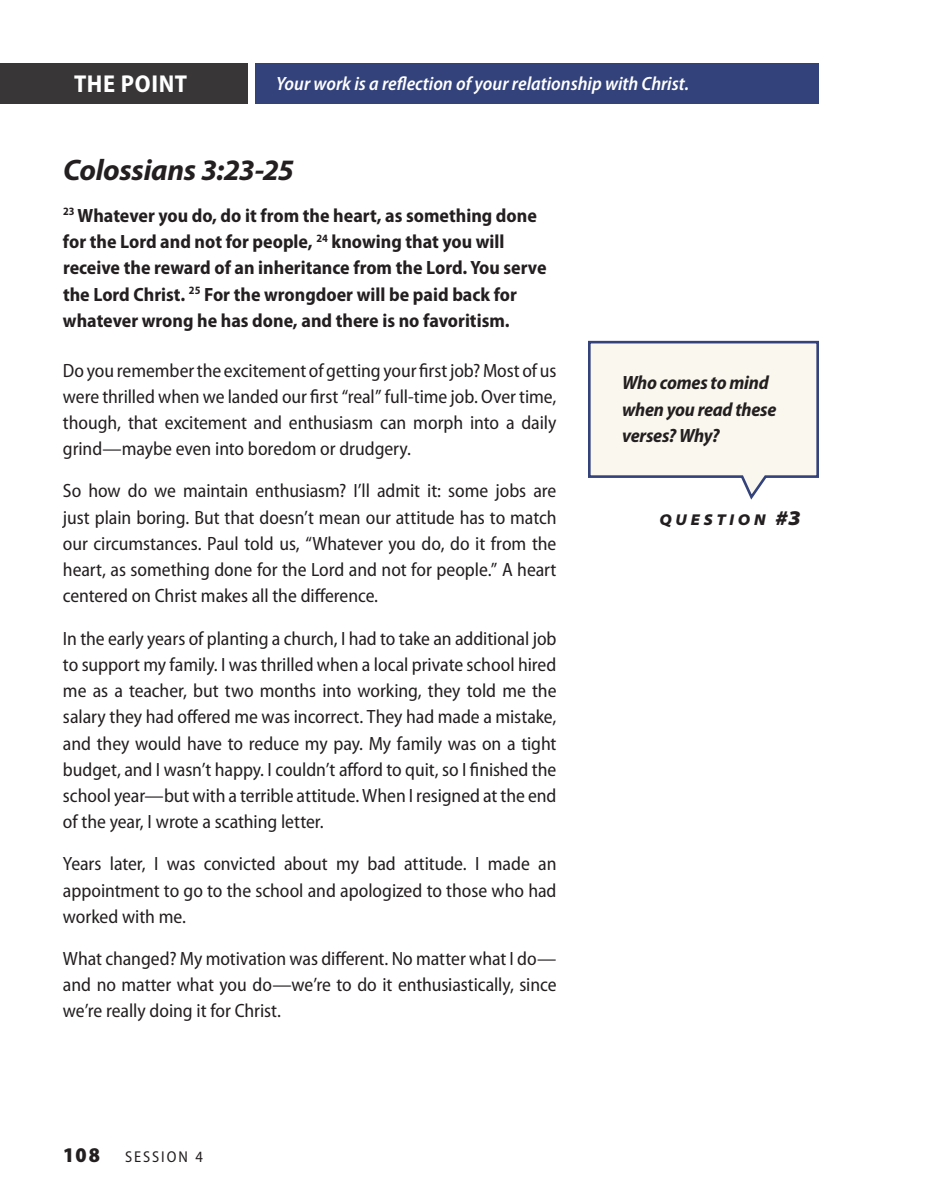
<style>
.page{position:relative;width:945px;height:1197px;background:#fff}
.page>*{position:absolute;margin:0;border:0;box-sizing:border-box;transform-origin:0 0}
.t1{font:italic 700 29.75px "Myriad Pro";letter-spacing:-.01em;color:#231f20}
.t2{font:700 semi-condensed 24.5px "Myriad Pro";letter-spacing:.025em;color:#fff}
.t3{font:900 semi-condensed 21px "Myriad Pro";color:#231f20}
.t4{font:semi-condensed 19.25px/26.2px "Myriad Pro";letter-spacing:-.005em;color:#231f20;text-align:justify}
.t5{font:700 semi-condensed 19.25px/26.2px "Myriad Pro";color:#231f20}
.t6{font:italic 600 semi-condensed 19.25px "Myriad Pro";color:#fff}
.t7{font:italic 700 semi-condensed 19.25px/26.2px "Myriad Pro";letter-spacing:-.015em;color:#231f20}
.t8{font:italic 900 semi-expanded 15.75px "Myriad Pro";letter-spacing:.235em;color:#231f20}
.t9{font:semi-condensed 15.75px "Myriad Pro";letter-spacing:.12em;color:#231f20}
.s1{font-size:21px}
</style>
<div class="page">
<div style="left:0;top:63px;width:248px;height:40px;background:#383637"></div>
<div style="left:255px;top:63px;width:564px;height:40px;background:#33427b"></div>
<svg style="left:588px;top:340px;width:231px;height:160px;background:#efeeea"></svg>
<p class="t2" style="left:74px;top:70px;width:115px">THE POINT</p>
<p class="t6" style="left:276px;top:74px;width:415px">Your work is a reflection of your relationship with Christ.</p>
<h1 class="t1" style="left:63px;top:153px;width:233px">Colossians 3:23-25</h1>
<p class="t5" style="left:63px;top:202px;width:485px"><sup>23</sup> Whatever you do, do it from the heart, as something done for the Lord and not for people, <sup>24</sup> knowing that you will receive the reward of an inheritance from the Lord. You serve the Lord Christ. <sup>25</sup> For the wrongdoer will be paid back for whatever wrong he has done, and there is no favoritism.</p>
<p class="t4" style="left:63px;top:358px;width:495px">Do you remember the excitement of getting your first job? Most of us were thrilled when we landed our first “real” full-time job. Over time, though, that excitement and enthusiasm can morph into a daily grind—maybe even into boredom or drudgery.</p>
<p class="t4" style="left:63px;top:478px;width:495px">So how do we maintain enthusiasm? I’ll admit it: some jobs are just plain boring. But that doesn’t mean our attitude has to match our circumstances. Paul told us, “Whatever you do, do it from the heart, as something done for the Lord and not for people.” A heart centered on Christ makes all the difference.</p>
<p class="t4" style="left:63px;top:625px;width:495px">In the early years of planting a church, I had to take an additional job to support my family. I was thrilled when a local private school hired me as a teacher, but two months into working, they told me the salary they had offered me was incorrect. They had made a mistake, and they would have to reduce my pay. My family was on a tight budget, and I wasn’t happy. I couldn’t afford to quit, so I finished the school year—but with a terrible attitude. When I resigned at the end of the year, I wrote a scathing letter.</p>
<p class="t4" style="left:63px;top:851px;width:495px">Years later, I was convicted about my bad attitude. I made an appointment to go to the school and apologized to those who had worked with me.</p>
<p class="t4" style="left:63px;top:946px;width:495px">What changed? My motivation was different. No matter what I do— and no matter what you do—we’re to do it enthusiastically, since we’re really doing it for Christ.</p>
<p class="t3" style="left:63px;top:1143px;width:39px">108</p>
<p class="t9" style="left:125px;top:1149px;width:79px">SESSION 4</p>
<p class="t7" style="left:622px;top:370px;width:156px">Who comes to mind when you read these verses? Why?</p>
<p class="t8" style="left:659px;top:510px;width:143px">QUESTION <span class="s1">#3</span></p>
</div>
